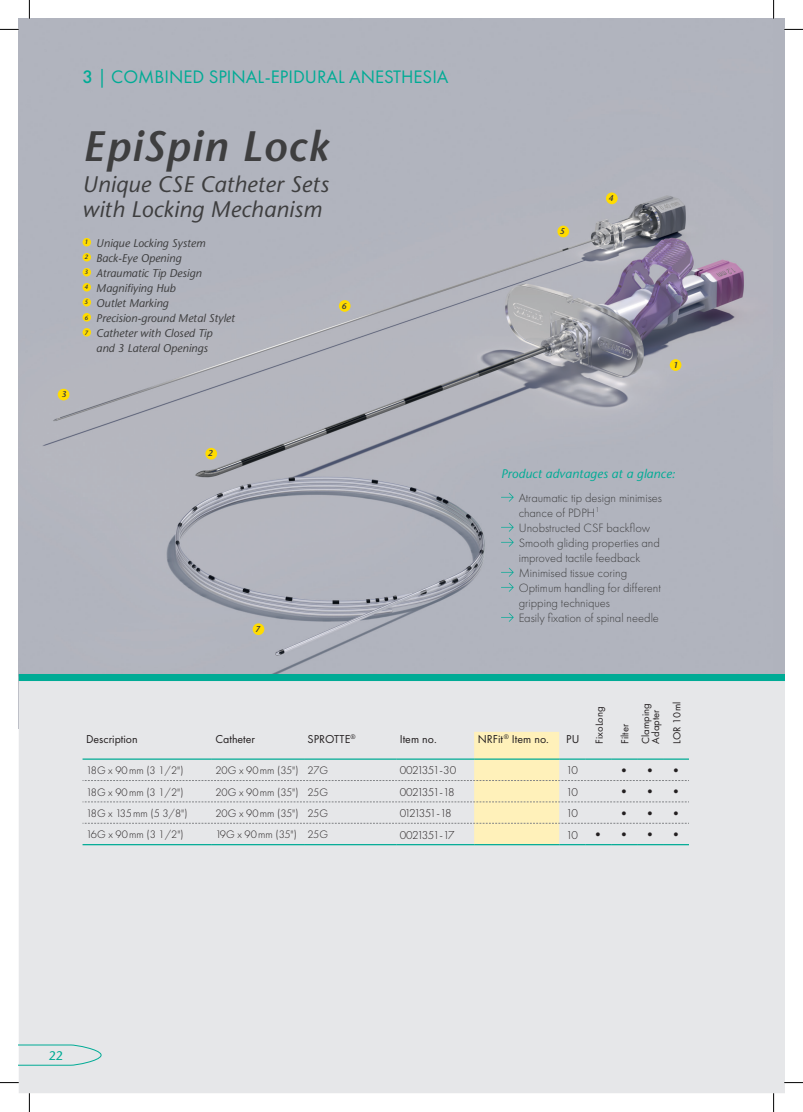
<style>
.page{position:relative;width:803px;height:1112px;background:#fff}
.page>*{position:absolute;margin:0;border:0;box-sizing:border-box;transform-origin:0 0}
.t1{font:italic 600 42.5px "Stone Sans Std";letter-spacing:.025em;color:#3e3e3f}
.t2{font:italic 500 22.5px/25px "Stone Sans Std";letter-spacing:.01em;color:#3e3e3f}
.t3{font:18.75px "Futura PT";color:#00ab95}
.t4{font:300 13.75px "Futura PT";color:#231f20}
.t5{font:300 12.5px/15px "Futura PT";color:#3e3e3f}
.t6{font:italic 500 12.5px "Stone Sans Std";letter-spacing:.01em;color:#00ab95}
.t7{font:500 12.5px "Stone Sans Std";color:#00ab95}
.t8{font:11.88px "Futura PT";letter-spacing:.005em;color:#231f20}
.t9{font:300 11.88px "Futura PT";letter-spacing:-.11em;color:#231f20}
.t10{font:300 11.88px "Futura PT";letter-spacing:-.04em;color:#231f20}
.t11{font:300 11.88px "Futura PT";letter-spacing:-.135em;color:#231f20}
.t12{font:italic 500 11.25px/15px "Stone Sans Std";color:#3e3e3f}
.t13{font:300 11.25px "Futura PT";color:#231f20}
.t14{font:300 11.25px "Futura PT";letter-spacing:-.02em;color:#231f20}
.t15{font:10.62px/10px "Futura PT";letter-spacing:.005em;color:#231f20}
.t16{font:italic 600 8.62px "Stone Sans Std";color:#3e3e3f}
.t17{font:italic 600 6.25px "Stone Sans Std";color:#3e3e3f}
.s1{font-weight:500}
</style>
<div class="page">
<img style="left:19px;top:19px;width:765px;height:654px">
<div style="left:19px;top:745px;width:765px;height:347px;background:#e6e7e9"></div>
<svg style="left:19px;top:673px;width:765px;height:72px;background:#cadfde"></svg>
<div style="left:83px;top:238px;width:8px;height:8px;background:#ffdc01;border-radius:50%"></div>
<div style="left:83px;top:253px;width:8px;height:8px;background:#ffdc01;border-radius:50%"></div>
<div style="left:83px;top:268px;width:8px;height:8px;background:#ffdc01;border-radius:50%"></div>
<div style="left:83px;top:283px;width:8px;height:8px;background:#ffdc01;border-radius:50%"></div>
<div style="left:83px;top:298px;width:8px;height:8px;background:#ffdc01;border-radius:50%"></div>
<div style="left:83px;top:313px;width:8px;height:8px;background:#ffdc01;border-radius:50%"></div>
<div style="left:83px;top:328px;width:8px;height:8px;background:#ffdc01;border-radius:50%"></div>
<hr style="left:83px;top:843px;width:129px;height:2px;background:#00ab95">
<hr style="left:212px;top:843px;width:92px;height:2px;background:#00ab95">
<hr style="left:304px;top:843px;width:92px;height:2px;background:#00ab95">
<hr style="left:396px;top:843px;width:78px;height:2px;background:#00ab95">
<hr style="left:474px;top:843px;width:85px;height:2px;background:#00ab95">
<hr style="left:559px;top:843px;width:26px;height:2px;background:#00ab95">
<hr style="left:585px;top:843px;width:26px;height:2px;background:#00ab95">
<hr style="left:611px;top:843px;width:26px;height:2px;background:#00ab95">
<hr style="left:637px;top:843px;width:26px;height:2px;background:#00ab95">
<hr style="left:663px;top:843px;width:26px;height:2px;background:#00ab95">
<svg style="left:83px;top:731px;width:606px;height:113px;background:#e5e6e0"></svg>
<div style="left:253px;top:623px;width:11px;height:12px;background:#ffdc01;border-radius:50%"></div>
<svg style="left:501px;top:492px;width:13px;height:9px"></svg>
<svg style="left:501px;top:522px;width:13px;height:9px"></svg>
<svg style="left:501px;top:537px;width:13px;height:9px"></svg>
<svg style="left:501px;top:567px;width:13px;height:9px"></svg>
<svg style="left:501px;top:582px;width:13px;height:9px"></svg>
<svg style="left:501px;top:612px;width:13px;height:9px"></svg>
<div style="left:670px;top:359px;width:11px;height:12px;background:#ffdc01;border-radius:50%"></div>
<div style="left:205px;top:447px;width:12px;height:12px;background:#ffdc01;border-radius:50%"></div>
<div style="left:606px;top:192px;width:12px;height:12px;background:#ffdc01;border-radius:50%"></div>
<div style="left:557px;top:225px;width:12px;height:12px;background:#ffdc01;border-radius:50%"></div>
<div style="left:339px;top:300px;width:12px;height:12px;background:#ffdc01;border-radius:50%"></div>
<div style="left:58px;top:388px;width:11px;height:12px;background:#ffdc01;border-radius:50%"></div>
<svg style="left:19px;top:1044px;width:83px;height:21px;background:#d4e2e2"></svg>
<svg style="left:0;top:29px;width:19px;height:1px"></svg>
<svg style="left:784px;top:29px;width:19px;height:1px"></svg>
<svg style="left:0;top:1082px;width:19px;height:1px"></svg>
<svg style="left:784px;top:1081px;width:19px;height:2px"></svg>
<svg style="left:29px;top:0;width:1px;height:19px"></svg>
<svg style="left:29px;top:1092px;width:1px;height:19px"></svg>
<svg style="left:773px;top:0;width:1px;height:19px"></svg>
<svg style="left:773px;top:1092px;width:1px;height:19px"></svg>
<p class="t16" style="left:61px;top:389px;width:6px">3</p>
<p class="t3" style="left:83px;top:65px;width:368px"><span class="s1">3</span> | COMBINED SPINAL-EPIDURAL ANESTHESIA</p>
<p class="t1" style="left:83px;top:120px;width:247px">EpiSpin Lock</p>
<p class="t2" style="left:83px;top:171px;width:248px">Unique CSE Catheter Sets with Locking Mechanism</p>
<p class="t17" style="left:84px;top:238px;width:5px">1</p>
<p class="t12" style="left:96px;top:235px;width:110px">Unique Locking System</p>
<p class="t17" style="left:84px;top:253px;width:5px">2</p>
<p class="t12" style="left:96px;top:250px;width:87px">Back-Eye Opening</p>
<p class="t17" style="left:84px;top:268px;width:5px">3</p>
<p class="t12" style="left:96px;top:265px;width:107px">Atraumatic Tip Design</p>
<p class="t17" style="left:84px;top:283px;width:5px">4</p>
<p class="t12" style="left:96px;top:280px;width:81px">Magnifiying Hub</p>
<p class="t17" style="left:84px;top:298px;width:5px">5</p>
<p class="t12" style="left:96px;top:295px;width:74px">Outlet Marking</p>
<p class="t17" style="left:84px;top:313px;width:5px">6</p>
<p class="t12" style="left:96px;top:310px;width:140px">Precision-ground Metal Stylet</p>
<p class="t17" style="left:84px;top:328px;width:5px">7</p>
<p class="t12" style="left:96px;top:325px;width:118px">Catheter with Closed Tip and 3 Lateral Openings</p>
<p class="t16" style="left:341px;top:300px;width:6px">6</p>
<p class="t16" style="left:208px;top:448px;width:6px">2</p>
<p class="t16" style="left:255px;top:623px;width:6px">7</p>
<p class="t16" style="left:560px;top:226px;width:6px">5</p>
<p class="t16" style="left:608px;top:193px;width:6px">4</p>
<p class="t16" style="left:673px;top:359px;width:6px">1</p>
<p class="t6" style="left:501px;top:466px;width:176px">Product advantages at a glance:</p>
<p class="t5" style="left:519px;top:490px;width:145px">Atraumatic tip design minimises chance of PDPH<sup>1</sup></p>
<p class="t5" style="left:519px;top:520px;width:133px">Unobstructed CSF backflow</p>
<p class="t5" style="left:519px;top:535px;width:143px">Smooth gliding properties and improved tactile feedback</p>
<p class="t5" style="left:519px;top:565px;width:110px">Minimised tissue coring</p>
<p class="t5" style="left:519px;top:580px;width:144px">Optimum handling for different gripping techniques</p>
<p class="t5" style="left:519px;top:610px;width:142px">Easily fixation of spinal needle</p>
<p class="t15" style="left:672px;top:743px;width:44px;rotate:-90deg">LOR 10ml</p>
<p class="t15" style="left:640px;top:743px;width:42px;rotate:-90deg">Clamping<br>Adapter</p>
<p class="t15" style="left:594px;top:743px;width:39px;rotate:-90deg">FixoLong</p>
<p class="t15" style="left:620px;top:743px;width:21px;rotate:-90deg">Filter</p>
<p class="t8" style="left:86px;top:732px;width:53px">Description</p>
<p class="t8" style="left:215px;top:732px;width:41px">Catheter</p>
<p class="t8" style="left:308px;top:732px;width:50px">SPROTTE<sup>®</sup></p>
<p class="t8" style="left:400px;top:732px;width:39px">Item no.</p>
<p class="t8" style="left:478px;top:732px;width:73px">NRFit<sup>®</sup> Item no.</p>
<p class="t8" style="left:566px;top:732px;width:15px">PU</p>
<p class="t13" style="left:86px;top:763px;width:99px">18G x 90mm (3 1/2")</p>
<p class="t13" style="left:215px;top:763px;width:85px">20G x 90mm (35")</p>
<p class="t13" style="left:308px;top:763px;width:22px">27G</p>
<p class="t10" style="left:400px;top:763px;width:58px">0021351-30</p>
<p class="t9" style="left:566px;top:763px;width:13px">10</p>
<p class="t4" style="left:617px;top:762px;width:15px">•</p>
<p class="t4" style="left:643px;top:762px;width:15px">•</p>
<p class="t4" style="left:669px;top:762px;width:15px">•</p>
<p class="t13" style="left:86px;top:785px;width:99px">18G x 90mm (3 1/2")</p>
<p class="t13" style="left:215px;top:785px;width:85px">20G x 90mm (35")</p>
<p class="t13" style="left:308px;top:785px;width:22px">25G</p>
<p class="t9" style="left:400px;top:784px;width:57px">0021351-18</p>
<p class="t9" style="left:566px;top:784px;width:13px">10</p>
<p class="t4" style="left:617px;top:783px;width:15px">•</p>
<p class="t4" style="left:643px;top:783px;width:15px">•</p>
<p class="t4" style="left:669px;top:783px;width:15px">•</p>
<p class="t14" style="left:86px;top:806px;width:103px">18G x 135mm (5 3/8")</p>
<p class="t13" style="left:215px;top:806px;width:85px">20G x 90mm (35")</p>
<p class="t13" style="left:308px;top:806px;width:22px">25G</p>
<p class="t11" style="left:400px;top:806px;width:53px">0121351-18</p>
<p class="t9" style="left:566px;top:806px;width:13px">10</p>
<p class="t4" style="left:617px;top:805px;width:15px">•</p>
<p class="t4" style="left:643px;top:805px;width:15px">•</p>
<p class="t4" style="left:669px;top:805px;width:15px">•</p>
<p class="t13" style="left:86px;top:827px;width:99px">16G x 90mm (3 1/2")</p>
<p class="t13" style="left:215px;top:827px;width:83px">19G x 90mm (35")</p>
<p class="t13" style="left:308px;top:827px;width:22px">25G</p>
<p class="t9" style="left:400px;top:827px;width:57px">0021351-17</p>
<p class="t9" style="left:566px;top:827px;width:13px">10</p>
<p class="t4" style="left:591px;top:826px;width:15px">•</p>
<p class="t4" style="left:617px;top:826px;width:15px">•</p>
<p class="t4" style="left:643px;top:826px;width:15px">•</p>
<p class="t4" style="left:669px;top:826px;width:15px">•</p>
<p class="t7" style="left:49px;top:1047px;width:16px">22</p>
</div>
